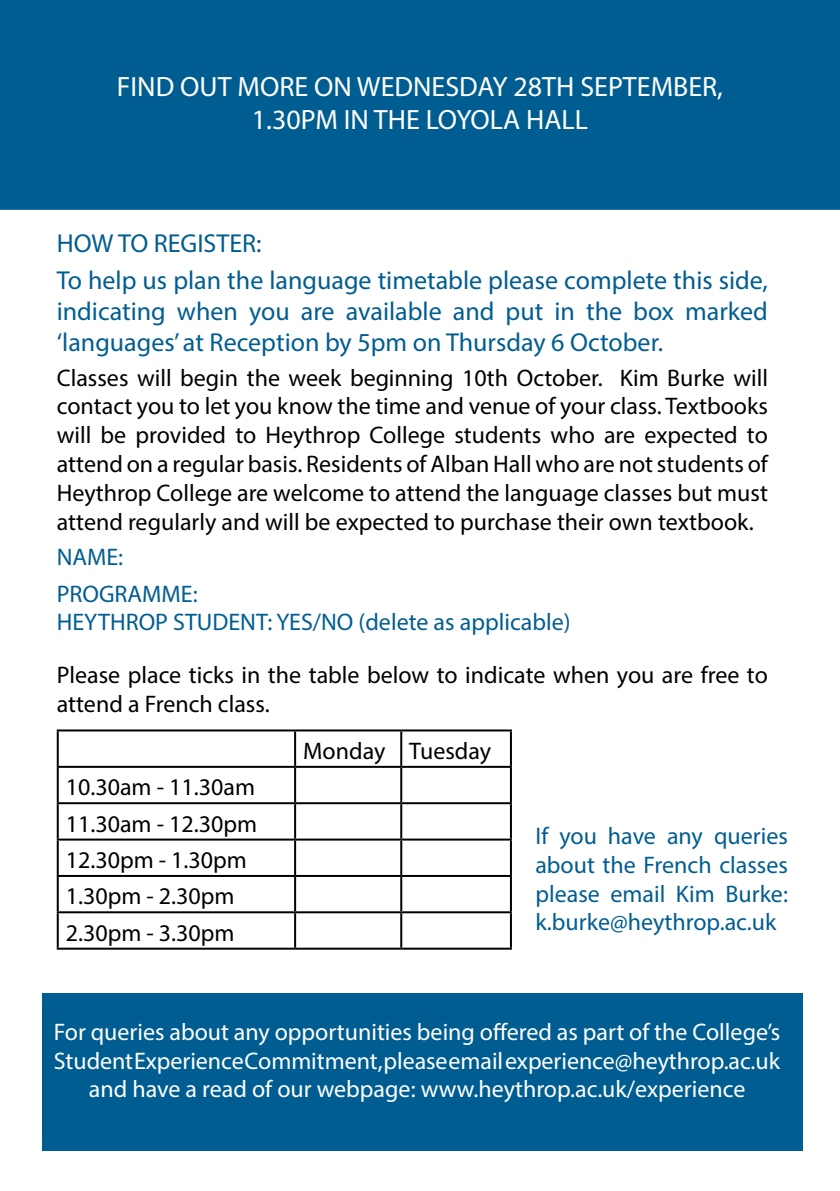
<style>
.page{position:relative;width:840px;height:1191px;background:#fff}
.page>*{position:absolute;margin:0;border:0;box-sizing:border-box;transform-origin:0 0}
.t1{font:28px/33.6px "Myriad Pro";color:#fff;text-align:center}
.t2{font:26px/36.8px "Myriad Pro";color:#005d91}
.t3{font:24px/28.8px "Myriad Pro";color:#000}
.t4{font:24px/28.8px "Myriad Pro";color:#fff;text-align:center}
.t5{font:24px/28.8px "Myriad Pro";color:#005d91}
</style>
<div class="page">
<div style="left:0;top:0;width:839px;height:210px;background:#005d91"></div>
<div style="left:43px;top:993px;width:759px;height:158px;background:#005d91"></div>
<hr style="left:57px;top:729px;width:238px;height:2px;background:#000">
<hr style="left:57px;top:731px;width:2px;height:35px;background:#000">
<hr style="left:295px;top:729px;width:106px;height:2px;background:#000">
<hr style="left:294px;top:731px;width:2px;height:35px;background:#000">
<hr style="left:401px;top:729px;width:110px;height:2px;background:#000">
<hr style="left:400px;top:731px;width:2px;height:35px;background:#000">
<hr style="left:509px;top:731px;width:2px;height:35px;background:#000">
<hr style="left:57px;top:766px;width:238px;height:2px;background:#000">
<hr style="left:57px;top:768px;width:2px;height:34px;background:#000">
<hr style="left:295px;top:766px;width:106px;height:2px;background:#000">
<hr style="left:294px;top:768px;width:2px;height:34px;background:#000">
<hr style="left:401px;top:766px;width:110px;height:2px;background:#000">
<hr style="left:400px;top:768px;width:2px;height:34px;background:#000">
<hr style="left:509px;top:768px;width:2px;height:34px;background:#000">
<hr style="left:57px;top:802px;width:238px;height:2px;background:#000">
<hr style="left:57px;top:804px;width:2px;height:34px;background:#000">
<hr style="left:295px;top:802px;width:106px;height:2px;background:#000">
<hr style="left:294px;top:804px;width:2px;height:34px;background:#000">
<hr style="left:401px;top:802px;width:110px;height:2px;background:#000">
<hr style="left:400px;top:804px;width:2px;height:34px;background:#000">
<hr style="left:509px;top:804px;width:2px;height:34px;background:#000">
<hr style="left:57px;top:838px;width:238px;height:2px;background:#000">
<hr style="left:57px;top:840px;width:2px;height:35px;background:#000">
<hr style="left:295px;top:838px;width:106px;height:2px;background:#000">
<hr style="left:294px;top:840px;width:2px;height:35px;background:#000">
<hr style="left:401px;top:838px;width:110px;height:2px;background:#000">
<hr style="left:400px;top:840px;width:2px;height:35px;background:#000">
<hr style="left:509px;top:840px;width:2px;height:35px;background:#000">
<hr style="left:57px;top:875px;width:238px;height:2px;background:#000">
<hr style="left:57px;top:877px;width:2px;height:34px;background:#000">
<hr style="left:295px;top:875px;width:106px;height:2px;background:#000">
<hr style="left:294px;top:877px;width:2px;height:34px;background:#000">
<hr style="left:401px;top:875px;width:110px;height:2px;background:#000">
<hr style="left:400px;top:877px;width:2px;height:34px;background:#000">
<hr style="left:509px;top:877px;width:2px;height:34px;background:#000">
<hr style="left:57px;top:911px;width:238px;height:2px;background:#000">
<hr style="left:57px;top:913px;width:2px;height:34px;background:#000">
<hr style="left:295px;top:911px;width:106px;height:2px;background:#000">
<hr style="left:294px;top:913px;width:2px;height:34px;background:#000">
<hr style="left:401px;top:911px;width:110px;height:2px;background:#000">
<hr style="left:400px;top:913px;width:2px;height:34px;background:#000">
<hr style="left:509px;top:913px;width:2px;height:34px;background:#000">
<hr style="left:57px;top:947px;width:238px;height:2px;background:#000">
<hr style="left:295px;top:947px;width:106px;height:2px;background:#000">
<hr style="left:401px;top:947px;width:110px;height:2px;background:#000">
<p class="t1" style="left:117px;top:69px;width:607px">FIND OUT MORE ON WEDNESDAY 28TH SEPTEMBER,<br>1.30PM IN THE LOYOLA HALL</p>
<p class="t2" style="left:57px;top:224px;width:712px">HOW TO REGISTER:<br>To help us plan the language timetable please complete this side,</p>
<p class="t2" style="left:57px;top:295px;width:712px;line-height:31.2px">indicating when you are available and put in the box marked ‘languages’ at Reception by 5pm on Thursday 6 October.</p>
<p class="t3" style="left:57px;top:363px;width:712px;text-align:justify">Classes will begin the week beginning 10th October. Kim Burke will contact you to let you know the time and venue of your class. Textbooks will be provided to Heythrop College students who are expected to attend on a regular basis. Residents of Alban Hall who are not students of Heythrop College are welcome to attend the language classes but must attend regularly and will be expected to purchase their own textbook.</p>
<p class="t5" style="left:57px;top:538px;width:142px;line-height:36.8px">NAME:<br>PROGRAMME:</p>
<p class="t5" style="left:57px;top:607px;width:515px">HEYTHROP STUDENT: YES/NO (delete as applicable)</p>
<p class="t3" style="left:57px;top:660px;width:712px">Please place ticks in the table below to indicate when you are free to attend a French class.</p>
<p class="t3" style="left:66px;top:768px;width:193px;line-height:36.4px">10.30am - 11.30am<br>11.30am - 12.30pm<br>12.30pm - 1.30pm<br>1.30pm - 2.30pm<br>2.30pm - 3.30pm</p>
<p class="t3" style="left:303px;top:736px;width:189px">Monday Tuesday</p>
<p class="t5" style="left:535px;top:821px;width:254px;text-align:justify">If you have any queries about the French classes please email Kim Burke: k.burke@heythrop.ac.uk</p>
<p class="t4" style="left:54px;top:1017px;width:727px">For queries about any opportunities being offered as part of the College’s<br>Student Experience Commitment, please email experience@heythrop.ac.uk and have a read of our webpage: www.heythrop.ac.uk/experience</p>
</div>
